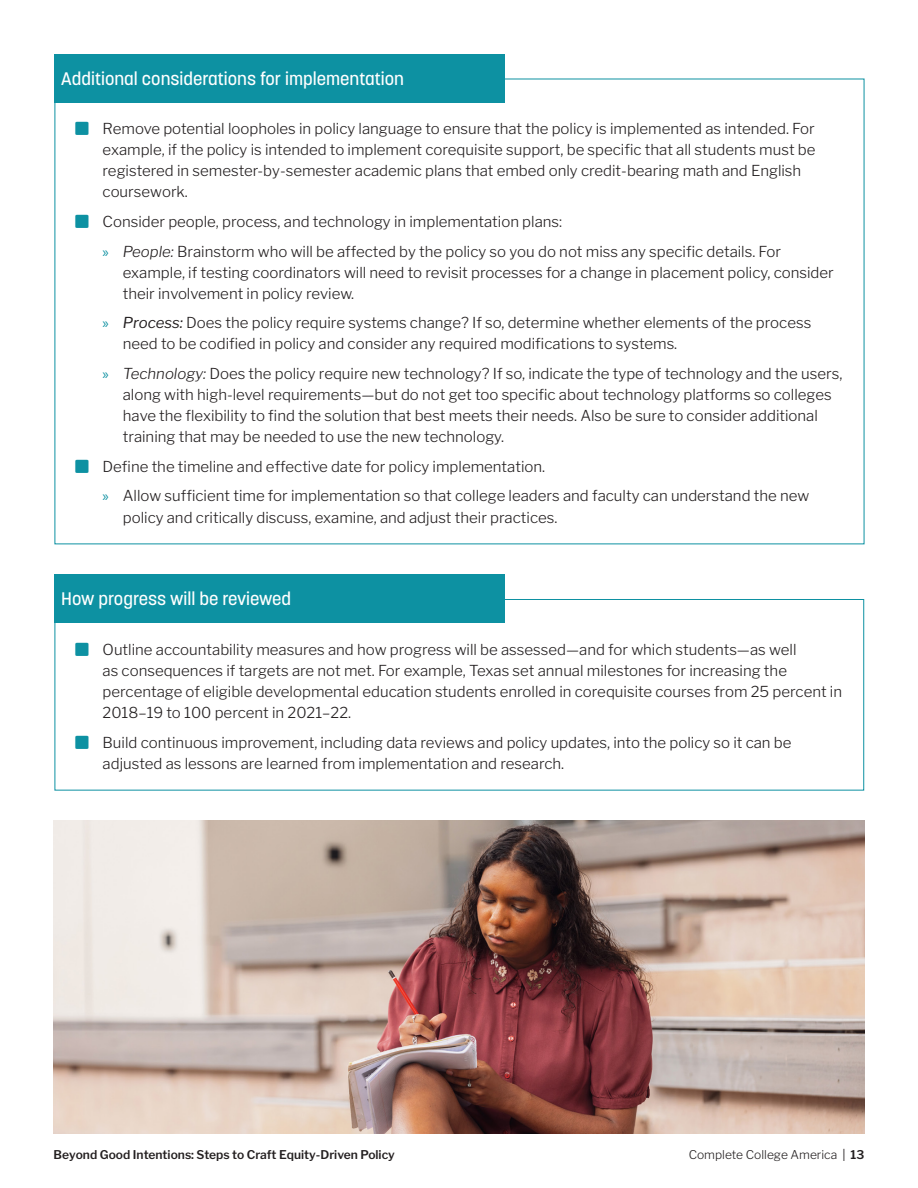
<style>
.page{position:relative;width:918px;height:1188px;background:#fff}
.page>*{position:absolute;margin:0;border:0;box-sizing:border-box;transform-origin:0 0}
.body{font:500 18px "Korolev";color:#fff}
.t1{font:300 15px/21px "Libre Franklin";color:#231f20}
.t2{font:600 12px "Libre Franklin";color:#231f20}
.t3{font:300 12px "Libre Franklin";color:#231f20}
.s1{font-family:"Myriad Pro";font-weight:400;color:#0d91a2}
.s2{font-style:italic}
.s3{font-weight:400;font-style:italic}
.s4{font-weight:400}
.s5{font-weight:600}
</style>
<div class="page">
<div style="left:54px;top:54px;width:451px;height:48px;background:#0d91a2"></div>
<div style="left:54px;top:574px;width:450px;height:49px;background:#0d91a2"></div>
<img style="left:54px;top:821px;width:810px;height:313px">
<p class="body" style="left:61px;top:67px;width:344px">Additional considerations for implementation</p>
<p class="t1" style="left:103px;top:118px;width:715px">Remove potential loopholes in policy language to ensure that the policy is implemented as intended. For example, if the policy is intended to implement corequisite support, be specific that all students must be registered in semester-by-semester academic plans that embed only credit-bearing math and English coursework.</p>
<p class="t1" style="left:103px;top:211px;width:461px">Consider people, process, and technology in implementation plans:</p>
<p class="t1" style="left:123px;top:241px;width:712px;text-indent:-20px"><span class="s1">»</span> <span class="s2">People:</span> Brainstorm who will be affected by the policy so you do not miss any specific details. For example, if testing coordinators will need to revisit processes for a change in placement policy, consider their involvement in policy review.</p>
<p class="t1" style="left:123px;top:312px;width:690px;text-indent:-20px"><span class="s1">»</span> <span class="s3">Process:</span> Does the policy require systems change? If so, determine whether elements of the process need to be codified in policy and consider any required modifications to systems.</p>
<p class="t1" style="left:123px;top:363px;width:721px;text-indent:-20px"><span class="s1">»</span> <span class="s2">Technology:</span> Does the policy require new technology? If so, indicate the type of technology and the users, along with high-level requirements—but do not get too specific about technology platforms so colleges have the flexibility to find the solution that best meets their needs. Also be sure to consider additional training that may be needed to use the new technology.</p>
<p class="t1" style="left:103px;top:456px;width:444px">Define the timeline and effective date for policy implementation.</p>
<p class="t1" style="left:123px;top:485px;width:688px;line-height:21.6px;text-indent:-20px"><span class="s1">»</span> Allow sufficient time for implementation so that college leaders and faculty can understand the new policy and critically discuss, examine, and adjust their practices.</p>
<p class="body" style="left:61px;top:588px;width:231px">How progress will be reviewed</p>
<p class="t1" style="left:103px;top:639px;width:741px">Outline accountability measures and how progress will be assessed—and for which students—as well<br>as consequences if targets are not met. For example, Texas set annual milestones for increasing the percentage of eligible developmental education students enrolled in corequisite courses from 25 percent in 2018–19 to 100 percent in 2021–22.</p>
<p class="t1" style="left:103px;top:732px;width:691px">Build continuous improvement, including data reviews and policy updates, into the policy so it can be adjusted as lessons are learned from implementation and research.</p>
<p class="t2" style="left:54px;top:1148px;width:343px">Beyond Good Intentions: Steps to Craft Equity-Driven Policy</p>
<p class="t3" style="left:689px;top:1148px;width:177px">Complete College America <span class="s4">|</span> <span class="s5">13</span></p>
</div>
